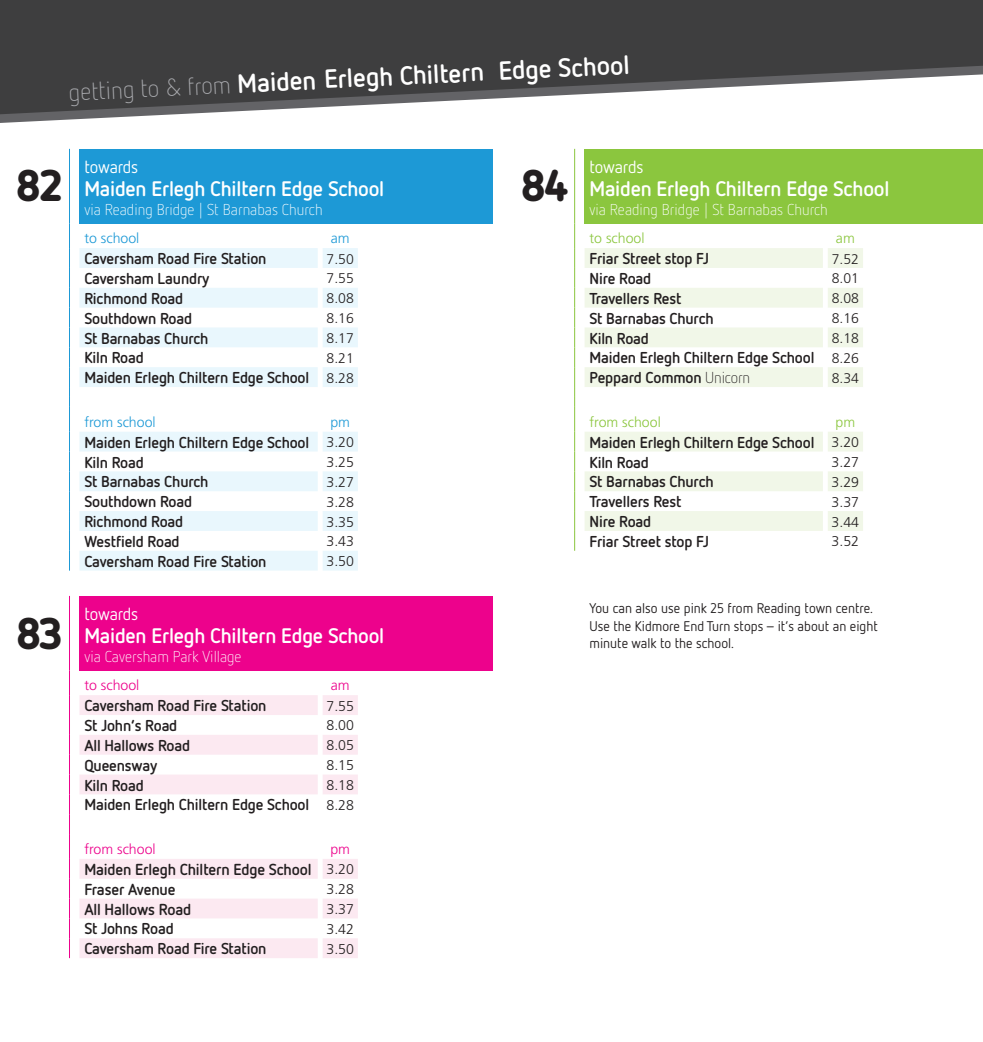
<style>
.page{position:relative;width:983px;height:1042px;background:#fff}
.page>*{position:absolute;margin:0;border:0;box-sizing:border-box;transform-origin:0 0}
.t1{font:900 44.1px "Netto OT";color:#231f20}
.t2{font:700 26.25px "Netto OT";color:#fff}
.t3{font:700 21px "Netto OT";letter-spacing:-.01em;color:#fff}
.t4{font:17.5px "Netto OT";letter-spacing:-.01em;color:#fff}
.t5{font:700 15.92px "Netto OT";letter-spacing:-.01em;color:#231f20}
.t6{font:700 15.75px "Netto OT";letter-spacing:-.01em;color:#231f20}
.t7{font:300 15.75px "Netto OT";color:#fff}
.t8{font:300 14.17px "Frutiger";color:#231f20}
.t9{font:300 14.17px "Frutiger";color:#ed028c}
.t10{font:300 14.17px "Frutiger";color:#1d99d6}
.t11{font:300 14.17px "Frutiger";color:#8bc63e}
.t12{font:14px/17.5px "Netto OT";color:#231f20}
.t13{font:300 14px "Frutiger";color:#231f20}
.s1{font-weight:300;font-size:24.5px;color:#a8a9ad}
.s2{font-weight:300}
</style>
<div class="page">
<svg style="left:0;top:114px;width:180px;height:9px"></svg>
<svg style="left:0;top:0;width:982px;height:114px;background:#5b5b5c"></svg>
<div style="left:79px;top:596px;width:413px;height:74px;background:#ed028c"></div>
<svg style="left:79px;top:695px;width:279px;height:263px"></svg>
<hr style="left:69px;top:596px;width:1px;height:74px;background:#ed028c">
<svg style="left:69px;top:670px;width:1px;height:288px"></svg>
<div style="left:79px;top:149px;width:413px;height:74px;background:#1d99d6"></div>
<svg style="left:79px;top:248px;width:279px;height:322px"></svg>
<hr style="left:69px;top:149px;width:1px;height:74px;background:#1d99d6">
<svg style="left:69px;top:223px;width:1px;height:347px"></svg>
<div style="left:584px;top:149px;width:398px;height:74px;background:#8bc63e"></div>
<svg style="left:585px;top:248px;width:277px;height:283px"></svg>
<hr style="left:574px;top:149px;width:1px;height:74px;background:#8bc63e">
<svg style="left:574px;top:223px;width:1px;height:328px"></svg>
<p class="t2" style="left:68px;top:77px;width:563px;rotate:-3deg"><span class="s1">getting to &amp; from</span> Maiden Erlegh Chiltern Edge School</p>
<p class="t1" style="left:15px;top:157px;width:49px">82</p>
<p class="t1" style="left:16px;top:604px;width:49px">83</p>
<p class="t4" style="left:84px;top:156px;width:55px">towards</p>
<p class="t3" style="left:84px;top:175px;width:301px">Maiden Erlegh Chiltern Edge School</p>
<p class="t7" style="left:84px;top:200px;width:240px">via Reading Bridge | St Barnabas Church</p>
<p class="t10" style="left:84px;top:230px;width:57px">to school</p>
<p class="t10" style="left:331px;top:230px;width:20px">am</p>
<p class="t6" style="left:84px;top:249px;width:184px">Caversham Road Fire Station</p>
<p class="t13" style="left:326px;top:251px;width:29px">7.50</p>
<p class="t6" style="left:84px;top:268px;width:126px">Caversham Laundry</p>
<p class="t13" style="left:326px;top:271px;width:29px">7.55</p>
<p class="t6" style="left:84px;top:288px;width:100px">Richmond Road</p>
<p class="t13" style="left:326px;top:290px;width:29px">8.08</p>
<p class="t6" style="left:84px;top:308px;width:109px">Southdown Road</p>
<p class="t13" style="left:326px;top:310px;width:29px">8.16</p>
<p class="t6" style="left:84px;top:328px;width:126px">St Barnabas Church</p>
<p class="t13" style="left:326px;top:330px;width:29px">8.17</p>
<p class="t6" style="left:84px;top:348px;width:61px">Kiln Road</p>
<p class="t13" style="left:326px;top:350px;width:29px">8.21</p>
<p class="t6" style="left:84px;top:368px;width:226px">Maiden Erlegh Chiltern Edge School</p>
<p class="t13" style="left:326px;top:370px;width:29px">8.28</p>
<p class="t10" style="left:84px;top:414px;width:73px">from school</p>
<p class="t10" style="left:330px;top:414px;width:21px">pm</p>
<p class="t6" style="left:84px;top:432px;width:226px">Maiden Erlegh Chiltern Edge School</p>
<p class="t8" style="left:326px;top:434px;width:29px">3.20</p>
<p class="t6" style="left:84px;top:452px;width:61px">Kiln Road</p>
<p class="t8" style="left:326px;top:454px;width:29px">3.25</p>
<p class="t6" style="left:84px;top:472px;width:126px">St Barnabas Church</p>
<p class="t8" style="left:326px;top:474px;width:29px">3.27</p>
<p class="t6" style="left:84px;top:492px;width:109px">Southdown Road</p>
<p class="t8" style="left:326px;top:494px;width:29px">3.28</p>
<p class="t6" style="left:84px;top:512px;width:100px">Richmond Road</p>
<p class="t8" style="left:326px;top:513px;width:29px">3.35</p>
<p class="t6" style="left:84px;top:531px;width:97px">Westfield Road</p>
<p class="t8" style="left:326px;top:533px;width:29px">3.43</p>
<p class="t6" style="left:84px;top:551px;width:184px">Caversham Road Fire Station</p>
<p class="t8" style="left:326px;top:553px;width:29px">3.50</p>
<p class="t4" style="left:84px;top:603px;width:55px">towards</p>
<p class="t3" style="left:84px;top:622px;width:301px">Maiden Erlegh Chiltern Edge School</p>
<p class="t7" style="left:84px;top:647px;width:159px">via Caversham Park Village</p>
<p class="t9" style="left:84px;top:677px;width:57px">to school</p>
<p class="t9" style="left:331px;top:677px;width:20px">am</p>
<p class="t6" style="left:84px;top:696px;width:184px">Caversham Road Fire Station</p>
<p class="t8" style="left:326px;top:698px;width:29px">7.55</p>
<p class="t6" style="left:84px;top:715px;width:94px">St John’s Road</p>
<p class="t8" style="left:326px;top:717px;width:29px">8.00</p>
<p class="t6" style="left:84px;top:735px;width:107px">All Hallows Road</p>
<p class="t8" style="left:326px;top:737px;width:29px">8.05</p>
<p class="t6" style="left:84px;top:755px;width:74px">Queensway</p>
<p class="t8" style="left:326px;top:757px;width:29px">8.15</p>
<p class="t6" style="left:84px;top:775px;width:61px">Kiln Road</p>
<p class="t8" style="left:326px;top:777px;width:29px">8.18</p>
<p class="t6" style="left:84px;top:795px;width:226px">Maiden Erlegh Chiltern Edge School</p>
<p class="t8" style="left:326px;top:797px;width:29px">8.28</p>
<p class="t9" style="left:84px;top:841px;width:73px">from school</p>
<p class="t9" style="left:330px;top:841px;width:21px">pm</p>
<p class="t5" style="left:84px;top:859px;width:228px">Maiden Erlegh Chiltern Edge School</p>
<p class="t8" style="left:326px;top:861px;width:29px">3.20</p>
<p class="t5" style="left:84px;top:879px;width:93px">Fraser Avenue</p>
<p class="t8" style="left:326px;top:881px;width:29px">3.28</p>
<p class="t5" style="left:84px;top:899px;width:108px">All Hallows Road</p>
<p class="t8" style="left:326px;top:901px;width:29px">3.37</p>
<p class="t6" style="left:84px;top:919px;width:91px">St Johns Road</p>
<p class="t8" style="left:326px;top:921px;width:29px">3.42</p>
<p class="t6" style="left:84px;top:939px;width:184px">Caversham Road Fire Station</p>
<p class="t8" style="left:326px;top:941px;width:29px">3.50</p>
<p class="t1" style="left:520px;top:157px;width:50px">84</p>
<p class="t4" style="left:589px;top:156px;width:55px">towards</p>
<p class="t3" style="left:589px;top:175px;width:301px">Maiden Erlegh Chiltern Edge School</p>
<p class="t7" style="left:589px;top:200px;width:240px">via Reading Bridge | St Barnabas Church</p>
<p class="t11" style="left:589px;top:230px;width:57px">to school</p>
<p class="t11" style="left:835px;top:230px;width:20px">am</p>
<p class="t6" style="left:589px;top:249px;width:121px">Friar Street stop FJ</p>
<p class="t13" style="left:831px;top:251px;width:29px">7.52</p>
<p class="t6" style="left:589px;top:268px;width:63px">Nire Road</p>
<p class="t13" style="left:831px;top:271px;width:29px">8.01</p>
<p class="t6" style="left:589px;top:288px;width:93px">Travellers Rest</p>
<p class="t13" style="left:831px;top:290px;width:29px">8.08</p>
<p class="t6" style="left:589px;top:308px;width:126px">St Barnabas Church</p>
<p class="t13" style="left:831px;top:310px;width:29px">8.16</p>
<p class="t6" style="left:589px;top:328px;width:61px">Kiln Road</p>
<p class="t13" style="left:831px;top:330px;width:29px">8.18</p>
<p class="t6" style="left:589px;top:348px;width:226px">Maiden Erlegh Chiltern Edge School</p>
<p class="t13" style="left:831px;top:350px;width:29px">8.26</p>
<p class="t6" style="left:589px;top:368px;width:162px">Peppard Common <span class="s2">Unicorn</span></p>
<p class="t13" style="left:831px;top:370px;width:29px">8.34</p>
<p class="t11" style="left:589px;top:414px;width:73px">from school</p>
<p class="t11" style="left:835px;top:414px;width:21px">pm</p>
<p class="t6" style="left:589px;top:432px;width:226px">Maiden Erlegh Chiltern Edge School</p>
<p class="t8" style="left:831px;top:434px;width:29px">3.20</p>
<p class="t6" style="left:589px;top:452px;width:61px">Kiln Road</p>
<p class="t8" style="left:831px;top:454px;width:29px">3.27</p>
<p class="t6" style="left:589px;top:472px;width:126px">St Barnabas Church</p>
<p class="t8" style="left:831px;top:474px;width:29px">3.29</p>
<p class="t6" style="left:589px;top:492px;width:93px">Travellers Rest</p>
<p class="t8" style="left:831px;top:494px;width:29px">3.37</p>
<p class="t6" style="left:589px;top:512px;width:63px">Nire Road</p>
<p class="t8" style="left:831px;top:513px;width:29px">3.44</p>
<p class="t6" style="left:589px;top:531px;width:121px">Friar Street stop FJ</p>
<p class="t8" style="left:831px;top:533px;width:29px">3.52</p>
<p class="t12" style="left:589px;top:599px;width:285px">You can also use pink 25 from Reading town centre.</p>
<p class="t12" style="left:589px;top:617px;width:290px">Use the Kidmore End Turn stops – it’s about an eight minute walk to the school.</p>
</div>
